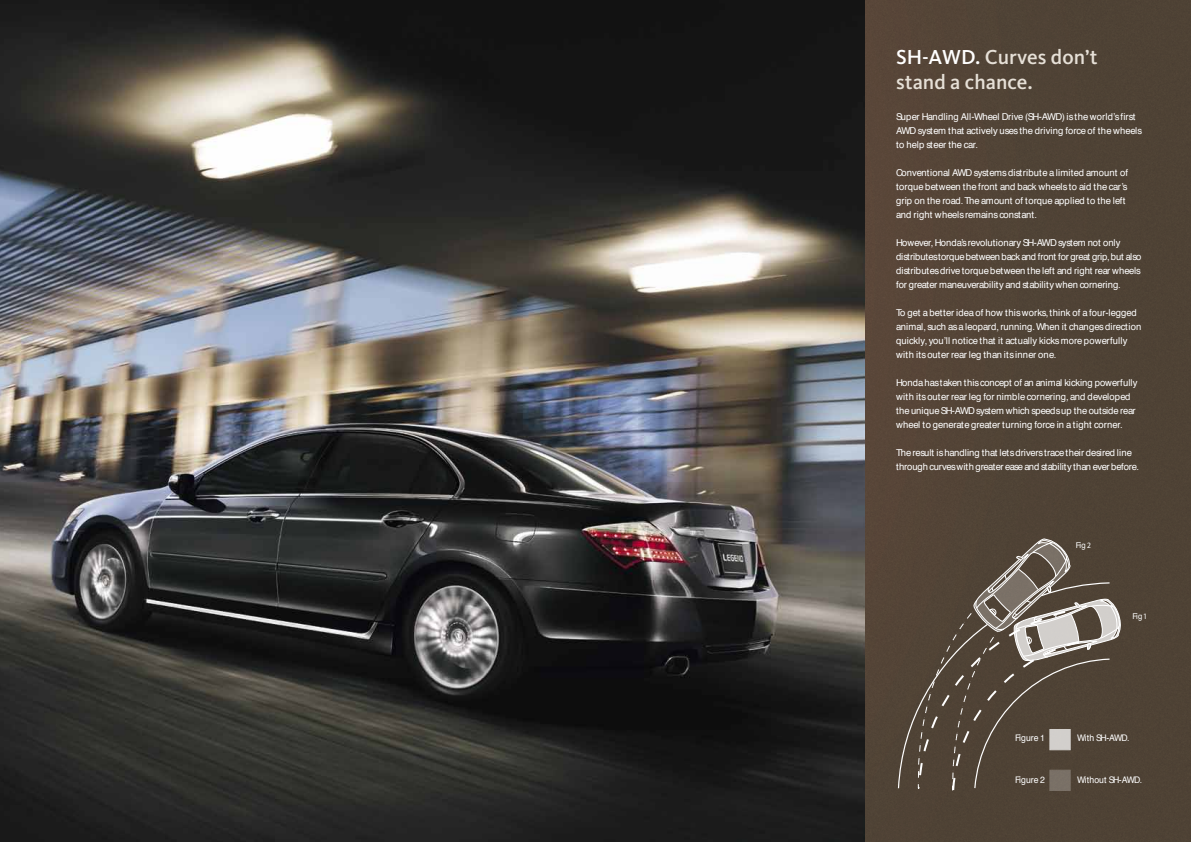
<style>
.page{position:relative;width:1191px;height:842px;background:#fff}
.page>*{position:absolute;margin:0;border:0;box-sizing:border-box;transform-origin:0 0}
.t1{font:500 21px/25px "Kievit";color:#e6e0d7}
.t2{font:9.5px/14px "Helvetica";color:#fff}
.t3{font:9px "Helvetica";letter-spacing:-.005em;color:#fff;scale:.96 1}
.t4{font:9px "Helvetica";letter-spacing:-.085em;color:#fff;scale:.96 1}
.t5{font:8px "Helvetica";letter-spacing:-.05em;color:#fff;scale:.96 1}
.s1{color:#fff}
.s2{font-family:"Kievit Book SC"}
</style>
<div class="page">
<img style="left:864px;top:1px;width:326px;height:841px">
<img style="left:0;top:1px;width:864px;height:841px">
<svg style="left:897px;top:538px;width:224px;height:254px;background:#615549"></svg>
<h1 class="t1" style="left:896px;top:45px;width:203px"><span class="s1">SH-AWD.</span> Curves don’t stand a chance.</h1>
<p class="t2" style="left:896px;top:110px;width:248px">Super Handling All-Wheel Drive (SH-AWD) is the world’s first<br>AWD system that actively uses the driving force of the wheels to help steer the car.</p>
<p class="t2" style="left:896px;top:166px;width:233px">Conventional AWD systems distribute a limited amount of torque between the front and back wheels to aid the car’s grip on the road. The amount of torque applied to the left and right wheels remains constant.</p>
<p class="t2" style="left:896px;top:236px;width:247px">However, Honda’s revolutionary SH-AWD system not only distributes torque between back and front for great grip, but also distributes drive torque between the left and right rear wheels for greater maneuverability and stability when cornering.</p>
<p class="t2" style="left:896px;top:306px;width:247px">To get a better idea of how this works, think of a four-legged animal, such as a leopard, running. When it changes direction quickly, you’ll notice that it actually kicks more powerfully with its outer rear leg than its inner one.</p>
<p class="t2" style="left:896px;top:376px;width:243px">Honda has taken this concept of an animal kicking powerfully with its outer rear leg for nimble cornering, and developed the unique SH-AWD system which speeds up the outside rear wheel to generate greater turning force in a tight corner.</p>
<p class="t2" style="left:896px;top:446px;width:244px">The result is handling that lets drivers trace their desired line through curves with greater ease and stability than ever before.</p>
<p class="t5" style="left:1075px;top:541px;width:17px">Fig <span class="s2">2</span></p>
<p class="t5" style="left:1132px;top:613px;width:16px">Fig <span class="s2">1</span></p>
<p class="t3" style="left:1015px;top:734px;width:32px">Figure 1</p>
<p class="t4" style="left:1077px;top:734px;width:56px">With SH-AWD.</p>
<p class="t3" style="left:1015px;top:776px;width:32px">Figure 2</p>
<p class="t3" style="left:1077px;top:776px;width:69px">Without SH-AWD.</p>
</div>
